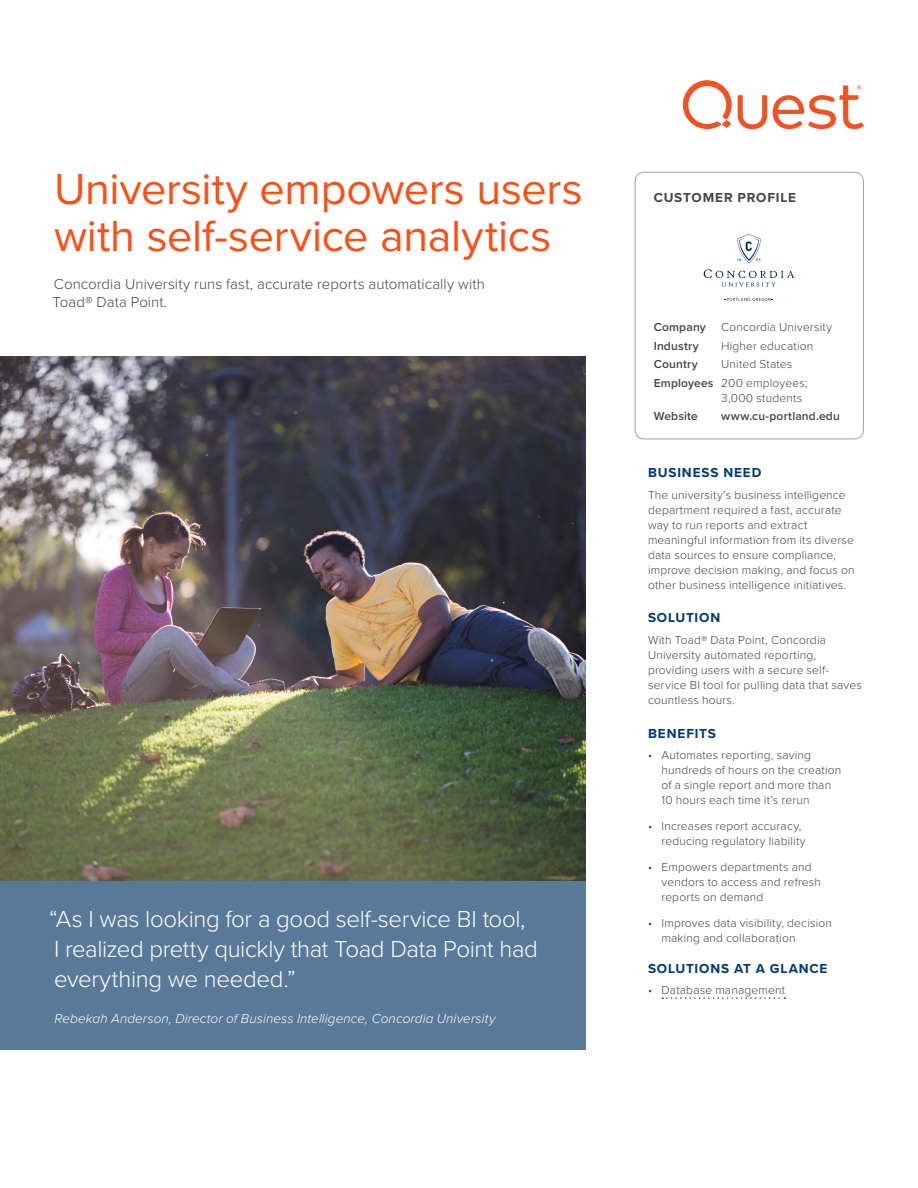
<style>
.page{position:relative;width:918px;height:1188px;background:#fff}
.page>*{position:absolute;margin:0;border:0;box-sizing:border-box;transform-origin:0 0}
.t1{font:45px/46.5px "Proxima Nova";letter-spacing:-.005em;color:#fb4f14}
.t2{font:300 24px/30px "Proxima Nova";letter-spacing:-.015em;color:#fff}
.t3{font:300 15px/18px "Proxima Nova";letter-spacing:.005em;color:#444}
.t4{font:italic 300 13.5px "Proxima Nova";letter-spacing:.005em;color:#fff}
.t5{font:700 13.5px "Proxima Nova";letter-spacing:.065em;color:#003876}
.t6{font:700 13.5px "Proxima Nova";letter-spacing:.06em;color:#444}
.t7{font:300 12px/15px "Proxima Nova";letter-spacing:.015em;color:#444}
.t8{font:600 12px "Proxima Nova";letter-spacing:.015em;color:#444}
.s1{font-weight:600}
</style>
<div class="page">
<svg style="left:738px;top:95px;width:29px;height:34px"></svg>
<svg style="left:773px;top:85px;width:91px;height:44px"></svg>
<svg style="left:683px;top:80px;width:49px;height:49px"></svg>
<div style="left:0;top:881px;width:585px;height:169px;background:#597999"></div>
<img style="left:0;top:357px;width:585px;height:524px">
<svg style="left:662px;top:997px;width:123px;height:2px"></svg>
<div style="left:635px;top:172px;width:229px;height:267px;border:1px solid #aaa;border-radius:9px"></div>
<svg style="left:704px;top:234px;width:91px;height:53px"></svg>
<svg style="left:724px;top:298px;width:49px;height:3px"></svg>
<h1 class="t1" style="left:54px;top:164px;width:530px">University empowers users with self-service analytics</h1>
<p class="t3" style="left:52px;top:275px;width:434px">Concordia University runs fast, accurate reports automatically with<br>Toad® Data Point.</p>
<h2 class="t2" style="left:49px;top:903px;width:490px">“As I was looking for a good self-service BI tool,<br>I realized pretty quickly that Toad Data Point had everything we needed.”</h2>
<p class="t4" style="left:54px;top:1008px;width:443px">Rebekah Anderson, Director of Business Intelligence, Concordia University</p>
<p class="t6" style="left:654px;top:187px;width:144px">CUSTOMER PROFILE</p>
<p class="t8" style="left:654px;top:318px;width:54px">Company</p>
<p class="t7" style="left:721px;top:319px;width:113px">Concordia University</p>
<p class="t8" style="left:654px;top:337px;width:47px">Industry</p>
<p class="t7" style="left:721px;top:338px;width:94px">Higher education</p>
<p class="t8" style="left:654px;top:355px;width:46px">Country</p>
<p class="t7" style="left:654px;top:355px;width:155px;line-height:18.5px;text-indent:68px">United States<br><span class="s1">Employees</span> 200 employees;</p>
<p class="t7" style="left:721px;top:390px;width:83px">3,000 students</p>
<p class="t8" style="left:654px;top:407px;width:46px">Website</p>
<p class="t8" style="left:721px;top:407px;width:120px">www.cu-portland.edu</p>
<p class="t5" style="left:648px;top:463px;width:115px">BUSINESS NEED</p>
<p class="t7" style="left:648px;top:487px;width:208px">The university’s business intelligence department required a fast, accurate way to run reports and extract meaningful information from its diverse data sources to ensure compliance, improve decision making, and focus on other business intelligence initiatives.</p>
<p class="t5" style="left:648px;top:608px;width:74px">SOLUTION</p>
<p class="t7" style="left:648px;top:632px;width:215px">With Toad® Data Point, Concordia<br>University automated reporting, providing users with a secure self&shy;service BI tool for pulling data that saves countless hours.</p>
<p class="t5" style="left:648px;top:723px;width:70px">BENEFITS</p>
<p class="t7" style="left:662px;top:747px;width:181px;text-indent:-14px">• Automates reporting, saving hundreds of hours on the creation of a single report and more than<br>10 hours each time it’s rerun</p>
<p class="t7" style="left:662px;top:818px;width:146px;text-indent:-14px">• Increases report accuracy, reducing regulatory liability</p>
<p class="t7" style="left:662px;top:859px;width:161px;text-indent:-14px">• Empowers departments and vendors to access and refresh reports on demand</p>
<p class="t7" style="left:662px;top:915px;width:172px;text-indent:-14px">• Improves data visibility, decision making and collaboration</p>
<p class="t5" style="left:648px;top:958px;width:181px">SOLUTIONS AT A GLANCE</p>
<p class="t7" style="left:648px;top:982px;width:139px">• Database management</p>
</div>
